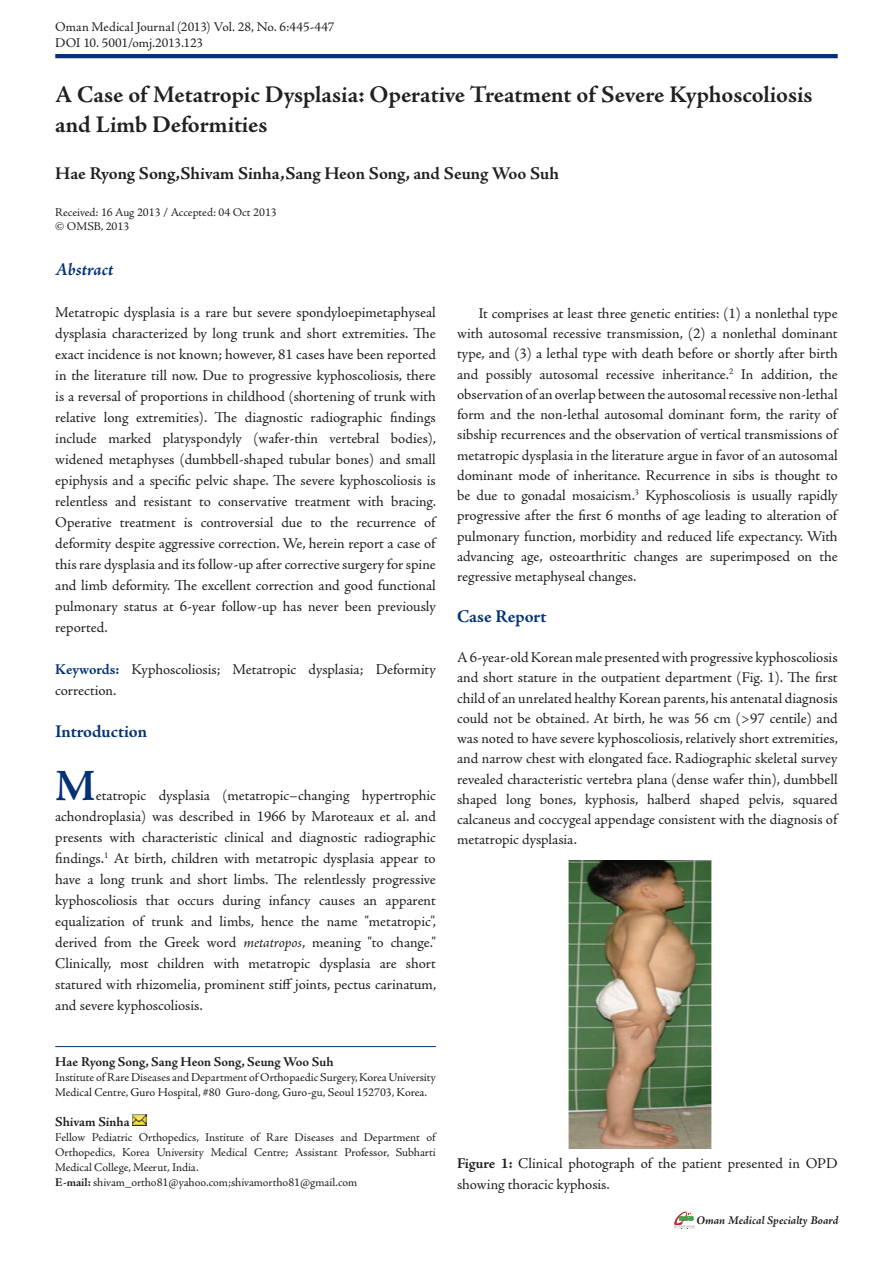
<style>
.page{position:relative;width:893px;height:1263px;background:#fff}
.page>*{position:absolute;margin:0;border:0;box-sizing:border-box;transform-origin:0 0}
.t1{font:700 45px "Adobe Jenson Pro";color:#053276}
.t2{font:700 24px/30px "Adobe Jenson Pro";letter-spacing:-.005em;color:#231f20}
.t3{font:700 18px "Adobe Jenson Pro";letter-spacing:-.005em;color:#231f20}
.t4{font:700 18px "Adobe Jenson Pro";letter-spacing:-.005em;color:#053276}
.t5{font:italic 700 18px "Adobe Jenson Pro";letter-spacing:-.005em;color:#053276}
.t6{font:15px/21px "Adobe Jenson Pro";letter-spacing:-.005em;color:#231f20;text-align:justify}
.t7{font:13.5px/16.5px "Adobe Jenson Pro";letter-spacing:-.005em;color:#231f20}
.t8{font:700 13.5px "Adobe Jenson Pro";letter-spacing:-.005em;color:#231f20}
.t9{font:12px/15px "Adobe Jenson Pro";letter-spacing:-.005em;color:#231f20}
.t10{font:italic 700 12px "Adobe Jenson Pro";letter-spacing:-.005em;color:#231f20}
.s1{font-weight:700;color:#053276}
.s2{font-style:italic}
.s3{font-weight:700}
</style>
<div class="page">
<div style="left:55px;top:54px;width:783px;height:4px;border:2px solid #053276"></div>
<svg style="left:674px;top:1212px;width:21px;height:17px"></svg>
<hr style="left:55px;top:1046px;width:381px;height:1px;background:#053276">
<img style="left:568px;top:861px;width:143px;height:287px">
<img style="left:133px;top:1114px;width:14px;height:12px">
<p class="t7" style="left:55px;top:19px;width:281px">Oman Medical Journal (2013) Vol. 28, No. 6:445-447<br>DOI 10. 5001/omj.2013.123</p>
<h2 class="t2" style="left:55px;top:80px;width:759px">A Case of Metatropic Dysplasia: Operative Treatment of Severe Kyphoscoliosis and Limb Deformities</h2>
<p class="t3" style="left:55px;top:164px;width:505px">Hae Ryong Song,Shivam Sinha,Sang Heon Song, and Seung Woo Suh</p>
<p class="t9" style="left:55px;top:205px;width:223px;line-height:14.2px">Received: 16 Aug 2013 / Accepted: 04 Oct 2013 © OMSB, 2013</p>
<p class="t5" style="left:55px;top:259px;width:60px">Abstract</p>
<p class="t6" style="left:55px;top:302px;width:382px">Metatropic dysplasia is a rare but severe spondyloepimetaphyseal dysplasia characterized by long trunk and short extremities. The exact incidence is not known; however, 81 cases have been reported in the literature till now. Due to progressive kyphoscoliosis, there is a reversal of proportions in childhood (shortening of trunk with relative long extremities). The diagnostic radiographic findings include marked platyspondyly (wafer-thin vertebral bodies), widened metaphyses (dumbbell-shaped tubular bones) and small epiphysis and a specific pelvic shape. The severe kyphoscoliosis is relentless and resistant to conservative treatment with bracing.<br>Operative treatment is controversial due to the recurrence of deformity despite aggressive correction. We, herein report a case of this rare dysplasia and its follow-up after corrective surgery for spine and limb deformity. The excellent correction and good functional pulmonary status at 6-year follow-up has never been previously reported.</p>
<p class="t6" style="left:55px;top:659px;width:382px"><span class="s1">Keywords:</span> Kyphoscoliosis; Metatropic dysplasia; Deformity correction.</p>
<p class="t4" style="left:55px;top:721px;width:93px">Introduction</p>
<h1 class="t1" style="left:55px;top:761px;width:42px">M</h1>
<p class="t6" style="left:55px;top:785px;width:383px;text-indent:41px">etatropic dysplasia (metatropic–changing hypertrophic achondroplasia) was described in 1966 by Maroteaux et al. and presents with characteristic clinical and diagnostic radiographic findings.<sup>1</sup> At birth, children with metatropic dysplasia appear to have a long trunk and short limbs. The relentlessly progressive kyphoscoliosis that occurs during infancy causes an apparent equalization of trunk and limbs, hence the name "metatropic", derived from the Greek word <span class="s2">metatropos</span>, meaning "to change." Clinically, most children with metatropic dysplasia are short statured with rhizomelia, prominent stiff joints, pectus carinatum, and severe kyphoscoliosis.</p>
<p class="t8" style="left:55px;top:1054px;width:280px">Hae Ryong Song, Sang Heon Song, Seung Woo Suh</p>
<p class="t9" style="left:55px;top:1070px;width:382px">Institute of Rare Diseases and Department of Orthopaedic Surgery, Korea University<br>Medical Centre, Guro Hospital, #80 Guro-dong, Guro-gu, Seoul 152703, Korea.</p>
<p class="t8" style="left:55px;top:1114px;width:76px">Shivam Sinha</p>
<p class="t9" style="left:55px;top:1130px;width:382px">Fellow Pediatric Orthopedics, Institute of Rare Diseases and Department of Orthopedics, Korea University Medical Centre; Assistant Professor, Subharti Medical College, Meerut, India.<br><span class="s3">E-mail:</span> shivam_ortho81@yahoo.com;shivamortho81@gmail.com</p>
<p class="t6" style="left:457px;top:303px;width:382px;line-height:20.2px;text-indent:21px">It comprises at least three genetic entities: (1) a nonlethal type with autosomal recessive transmission, (2) a nonlethal dominant type, and (3) a lethal type with death before or shortly after birth and possibly autosomal recessive inheritance.<sup>2</sup> In addition, the observation of an overlap between the autosomal recessive non-lethal form and the non-lethal autosomal dominant form, the rarity of sibship recurrences and the observation of vertical transmissions of metatropic dysplasia in the literature argue in favor of an autosomal dominant mode of inheritance. Recurrence in sibs is thought to be due to gonadal mosaicism.<sup>3</sup> Kyphoscoliosis is usually rapidly progressive after the first 6 months of age leading to alteration of pulmonary function, morbidity and reduced life expectancy. With advancing age, osteoarthritic changes are superimposed on the regressive metaphyseal changes.</p>
<p class="t4" style="left:457px;top:606px;width:91px">Case Report</p>
<p class="t6" style="left:457px;top:647px;width:382px;line-height:20.2px">A 6-year-old Korean male presented with progressive kyphoscoliosis and short stature in the outpatient department (Fig. 1). The first child of an unrelated healthy Korean parents, his antenatal diagnosis could not be obtained. At birth, he was 56 cm (&gt;97 centile) and was noted to have severe kyphoscoliosis, relatively short extremities, and narrow chest with elongated face. Radiographic skeletal survey revealed characteristic vertebra plana (dense wafer thin), dumbbell shaped long bones, kyphosis, halberd shaped pelvis, squared calcaneus and coccygeal appendage consistent with the diagnosis of metatropic dysplasia.</p>
<p class="t6" style="left:457px;top:1153px;width:382px"><span class="s3">Figure 1:</span> Clinical photograph of the patient presented in OPD showing thoracic kyphosis.</p>
<p class="t10" style="left:696px;top:1213px;width:144px">Oman Medical Specialty Board</p>
</div>
